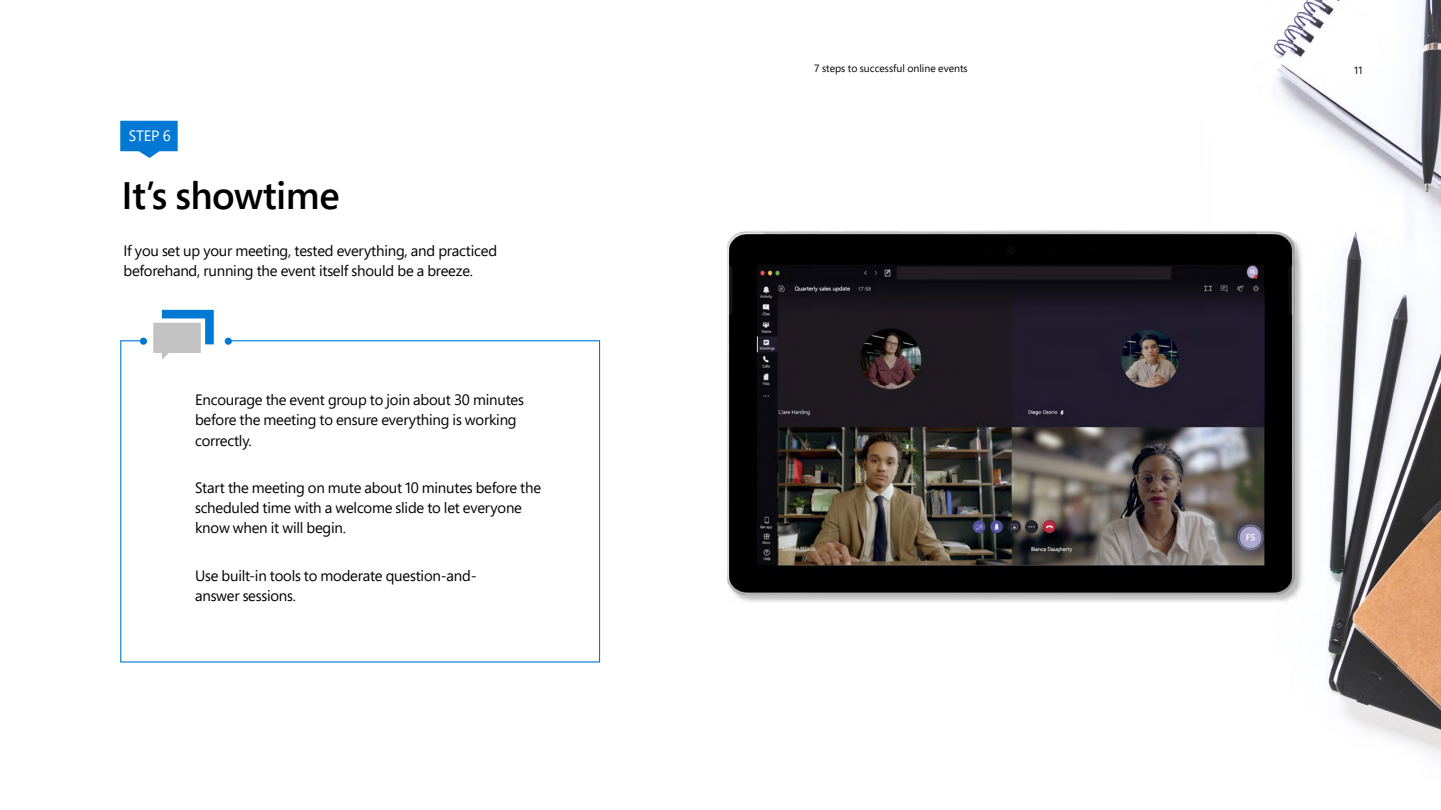
<style>
.page{position:relative;width:1441px;height:810px;background:#fff}
.page>*{position:absolute;margin:0;border:0;box-sizing:border-box;transform-origin:0 0}
.Steps_heading{font:600 38.25px "Segoe Pro";letter-spacing:-.015em;color:#000}
.P3{font:15px/20.2px "Segoe Pro";letter-spacing:-.015em;color:#000}
.Steps{font:15px "Segoe Pro";color:#fff}
.t1{font:10.5px "Segoe Pro";color:#000}
</style>
<div class="page">
<img style="left:120px;top:0;width:1320px;height:756px">
<svg style="left:120px;top:121px;width:58px;height:37px;background:#288dda"></svg>
<svg style="left:153px;top:310px;width:61px;height:30px"></svg>
<svg style="left:120px;top:340px;width:480px;height:323px"></svg>
<div style="left:140px;top:338px;width:7px;height:7px;background:#0078d4;border-radius:50%"></div>
<div style="left:225px;top:338px;width:7px;height:7px;background:#0078d4;border-radius:50%"></div>
<p class="Steps" style="left:129px;top:126px;width:43px">STEP 6</p>
<h2 class="Steps_heading" style="left:122px;top:169px;width:219px">It’s showtime</h2>
<p class="P3" style="left:123px;top:240px;width:375px">If you set up your meeting, tested everything, and practiced beforehand, running the event itself should be a breeze.</p>
<p class="P3" style="left:195px;top:389px;width:330px">Encourage the event group to join about 30 minutes before the meeting to ensure everything is working correctly.</p>
<p class="P3" style="left:195px;top:477px;width:347px">Start the meeting on mute about 10 minutes before the scheduled time with a welcome slide to let everyone know when it will begin.</p>
<p class="P3" style="left:195px;top:565px;width:283px">Use built-in tools to moderate question-and&shy;answer sessions.</p>
<p class="t1" style="left:814px;top:61px;width:155px">7 steps to successful online events</p>
<p class="t1" style="left:1354px;top:63px;width:10px">11</p>
</div>
